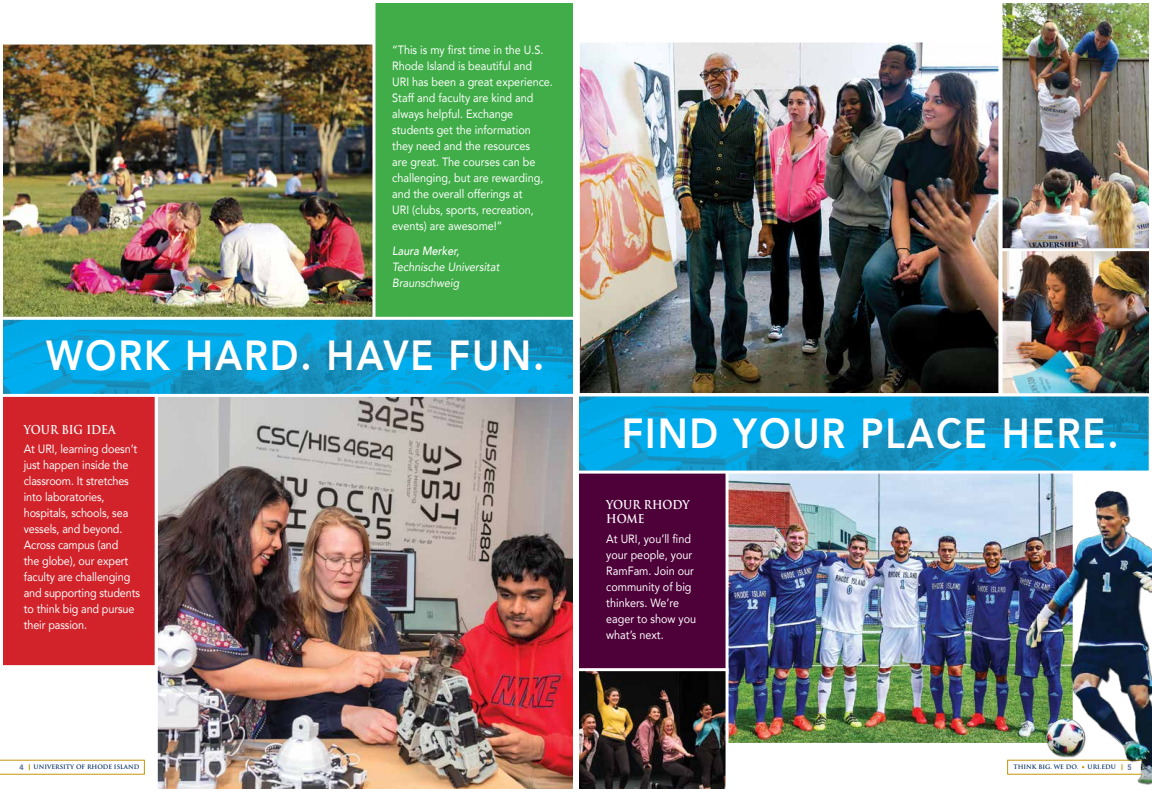
<style>
.page{position:relative;width:1152px;height:792px;background:#fff}
.page>*{position:absolute;margin:0;border:0;box-sizing:border-box;transform-origin:0 0}
.t1{font:800 42px "Avenir";letter-spacing:.05em;color:#fff;scale:.9 1}
.t2{font:12px/16px "Avenir";color:#fff;scale:.9 1}
.t3{font:italic 12px/16px "Avenir";color:#fff;scale:.9 1}
.t4{font:700 12px/14.4px "Trajan Pro";letter-spacing:-.005em;color:#fff;scale:.9 1}
.t5{font:italic 500 12px "Avenir";color:#fff;scale:.9 1}
.t6{font:900 8px "Avenir";color:#6579a2;scale:.9 1}
.t7{font:700 6px "Trajan Pro";color:#002d62}
</style>
<div class="page">
<svg style="left:0;top:760px;width:144px;height:14px"></svg>
<svg style="left:1008px;top:760px;width:17px;height:14px"></svg>
<img style="left:729px;top:474px;width:343px;height:268px">
<img style="left:1025px;top:490px;width:127px;height:295px">
<img style="left:4px;top:46px;width:368px;height:271px">
<div style="left:0;top:42px;width:378px;height:280px;border:3px solid #fff"></div>
<img style="left:159px;top:397px;width:413px;height:391px">
<div style="left:155px;top:393px;width:421px;height:399px;border:3px solid #fff"></div>
<div style="left:2px;top:391px;width:154px;height:276px;background:#d2232a"></div>
<div style="left:0;top:390px;width:158px;height:278px;border:3px solid #fff"></div>
<div style="left:374px;top:2px;width:200px;height:319px;background:#41ad49"></div>
<div style="left:372px;top:0;width:204px;height:322px;border:3px solid #fff"></div>
<img style="left:1003px;top:4px;width:145px;height:243px">
<div style="left:999px;top:0;width:153px;height:254px;border:3px solid #fff"></div>
<img style="left:1003px;top:252px;width:145px;height:140px">
<div style="left:999px;top:248px;width:153px;height:148px;border:3px solid #fff"></div>
<img style="left:4px;top:321px;width:568px;height:72px">
<div style="left:0;top:317px;width:576px;height:80px;border:3px solid #fff"></div>
<img style="left:581px;top:44px;width:416px;height:348px">
<div style="left:576px;top:39px;width:426px;height:358px;border:4px solid #fff"></div>
<div style="left:576px;top:469px;width:153px;height:205px;background:#4e0039;border:3px solid #fff"></div>
<img style="left:580px;top:672px;width:145px;height:116px">
<div style="left:576px;top:668px;width:153px;height:124px;border:3px solid #fff"></div>
<img style="left:580px;top:397px;width:568px;height:73px">
<div style="left:576px;top:393px;width:576px;height:81px;border:3px solid #fff"></div>
<p class="t2" style="left:392px;top:41px;width:180px">“This is my first time in the U.S.<br>Rhode Island is beautiful and<br>URI has been a great experience.<br>Staff and faculty are kind and always helpful. Exchange students get the information they need and the resources<br>are great. The courses can be challenging, but are rewarding, and the overall offerings at<br>URI (clubs, sports, recreation, events) are awesome!”</p>
<p class="t5" style="left:392px;top:243px;width:76px">Laura Merker,</p>
<p class="t3" style="left:392px;top:258px;width:121px">Technische Universitat<br>Braunschweig</p>
<h1 class="t1" style="left:46px;top:323px;width:555px">WORK HARD. HAVE FUN.</h1>
<p class="t4" style="left:24px;top:422px;width:104px">YOUR BIG IDEA</p>
<p class="t2" style="left:24px;top:441px;width:131px">At URI, learning doesn’t just happen inside the classroom. It stretches into laboratories, hospitals, schools, sea vessels, and beyond.<br>Across campus (and<br>the globe), our expert faculty are challenging and supporting students to think big and pursue their passion.</p>
<h1 class="t1" style="left:622px;top:401px;width:554px">FIND YOUR PLACE HERE.</h1>
<p class="t4" style="left:606px;top:497px;width:94px">YOUR RHODY<br>HOME</p>
<p class="t2" style="left:606px;top:530px;width:101px">At URI, you’ll find your people, your<br>RamFam. Join our community of big thinkers. We’re eager to show you what’s next.</p>
<p class="t6" style="left:20px;top:761px;width:6px">4</p>
<p class="t7" style="left:34px;top:764px;width:107px">UNIVERSITY OF RHODE ISLAND</p>
<p class="t7" style="left:1014px;top:764px;width:67px">THINK BIG. WE DO.</p>
<p class="t7" style="left:1088px;top:764px;width:30px">URI.EDU</p>
<p class="t6" style="left:1128px;top:761px;width:6px">5</p>
</div>
